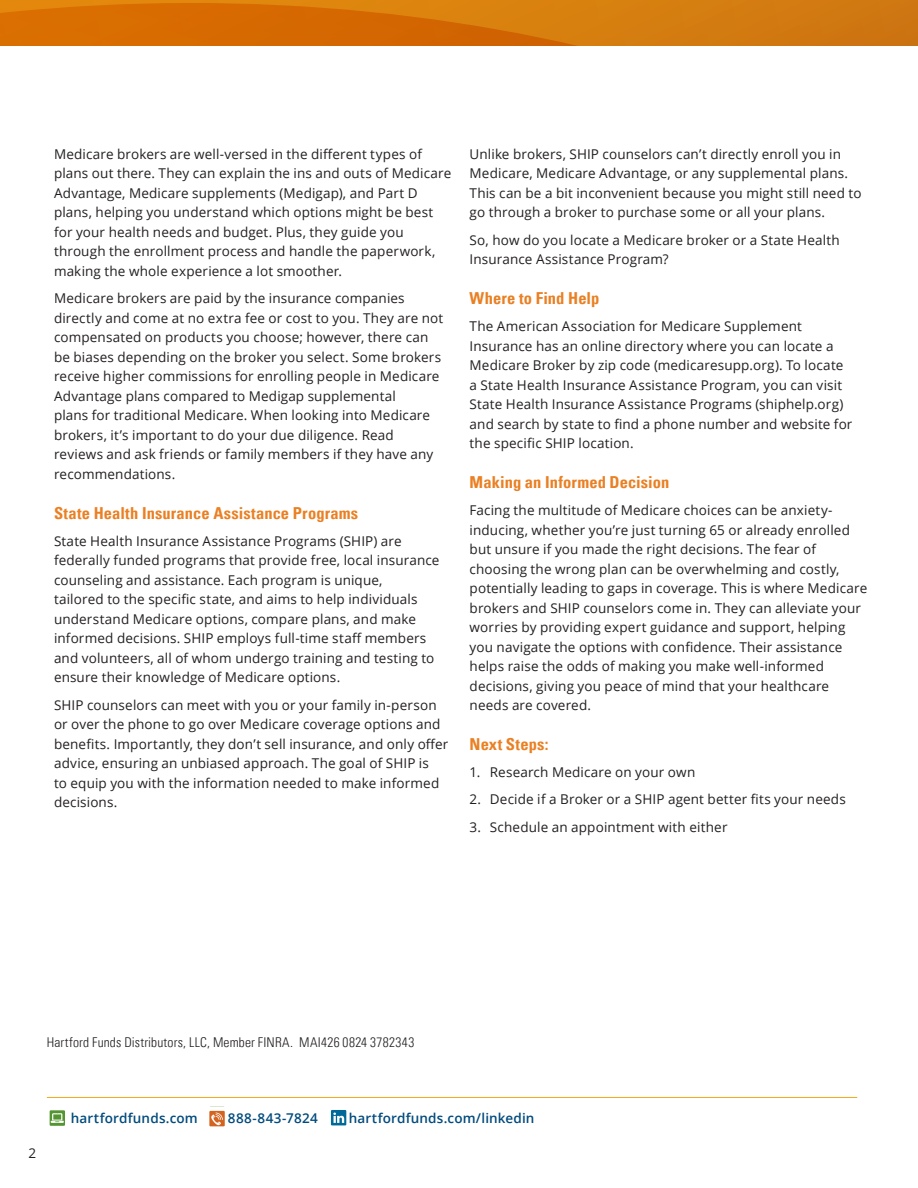
<style>
.page{position:relative;width:918px;height:1188px;background:#fff}
.page>*{position:absolute;margin:0;border:0;box-sizing:border-box;transform-origin:0 0}
.subhead2{font:700 condensed 16.5px "Univers LT Pro";letter-spacing:.005em;color:#ea8023}
.body_don{font:13.5px/19.5px "Open Sans";letter-spacing:.01em;color:#231f20}
.body_don-2{font:300 condensed 13.5px "Univers LT Pro";letter-spacing:.015em;color:#231f20}
.t1{font:600 13.5px "Open Sans";letter-spacing:.015em;color:#004b7d}
</style>
<div class="page">
<svg style="left:0;top:0;width:918px;height:45px;background:#d57409"></svg>
<hr style="left:47px;top:1097px;width:810px;height:1px;background:#f4a81c">
<div style="left:50px;top:1110px;width:15px;height:16px;background:#549532"></div>
<svg style="left:51px;top:1113px;width:13px;height:10px"></svg>
<div style="left:209px;top:1111px;width:16px;height:15px;background:#d4631f"></div>
<svg style="left:211px;top:1113px;width:12px;height:13px"></svg>
<div style="left:331px;top:1110px;width:15px;height:15px;background:#006998"></div>
<svg style="left:333px;top:1113px;width:11px;height:10px"></svg>
<p class="body_don" style="left:54px;top:144px;width:399px">Medicare brokers are well-versed in the different types of plans out there. They can explain the ins and outs of Medicare Advantage, Medicare supplements (Medigap), and Part D plans, helping you understand which options might be best for your health needs and budget. Plus, they guide you through the enrollment process and handle the paperwork, making the whole experience a lot smoother.</p>
<p class="body_don" style="left:54px;top:288px;width:391px">Medicare brokers are paid by the insurance companies directly and come at no extra fee or cost to you. They are not compensated on products you choose; however, there can be biases depending on the broker you select. Some brokers receive higher commissions for enrolling people in Medicare Advantage plans compared to Medigap supplemental<br>plans for traditional Medicare. When looking into Medicare brokers, it’s important to do your due diligence. Read reviews and ask friends or family members if they have any recommendations.</p>
<h2 class="subhead2" style="left:54px;top:503px;width:306px">State Health Insurance Assistance Programs</h2>
<p class="body_don" style="left:54px;top:531px;width:387px">State Health Insurance Assistance Programs (SHIP) are federally funded programs that provide free, local insurance counseling and assistance. Each program is unique,<br>tailored to the specific state, and aims to help individuals understand Medicare options, compare plans, and make informed decisions. SHIP employs full-time staff members and volunteers, all of whom undergo training and testing to ensure their knowledge of Medicare options.</p>
<p class="body_don" style="left:54px;top:695px;width:396px">SHIP counselors can meet with you or your family in-person or over the phone to go over Medicare coverage options and benefits. Importantly, they don’t sell insurance, and only offer advice, ensuring an unbiased approach. The goal of SHIP is<br>to equip you with the information needed to make informed decisions.</p>
<p class="body_don" style="left:470px;top:144px;width:393px">Unlike brokers, SHIP counselors can’t directly enroll you in Medicare, Medicare Advantage, or any supplemental plans.<br>This can be a bit inconvenient because you might still need to go through a broker to purchase some or all your plans.</p>
<p class="body_don" style="left:470px;top:230px;width:372px">So, how do you locate a Medicare broker or a State Health<br>Insurance Assistance Program?</p>
<h2 class="subhead2" style="left:470px;top:288px;width:131px">Where to Find Help</h2>
<p class="body_don" style="left:470px;top:316px;width:384px">The American Association for Medicare Supplement Insurance has an online directory where you can locate a Medicare Broker by zip code (medicaresupp.org). To locate a State Health Insurance Assistance Program, you can visit State Health Insurance Assistance Programs (shiphelp.org) and search by state to find a phone number and website for the specific SHIP location.</p>
<h2 class="subhead2" style="left:470px;top:472px;width:201px">Making an Informed Decision</h2>
<p class="body_don" style="left:470px;top:500px;width:399px">Facing the multitude of Medicare choices can be anxiety&shy;inducing, whether you’re just turning 65 or already enrolled but unsure if you made the right decisions. The fear of choosing the wrong plan can be overwhelming and costly, potentially leading to gaps in coverage. This is where Medicare brokers and SHIP counselors come in. They can alleviate your worries by providing expert guidance and support, helping you navigate the options with confidence. Their assistance helps raise the odds of making you make well-informed decisions, giving you peace of mind that your healthcare needs are covered.</p>
<h2 class="subhead2" style="left:470px;top:734px;width:80px">Next Steps:</h2>
<p class="body_don" style="left:470px;top:762px;width:227px">1. Research Medicare on your own</p>
<p class="body_don" style="left:470px;top:789px;width:378px">2. Decide if a Broker or a SHIP agent better fits your needs</p>
<p class="body_don" style="left:470px;top:817px;width:259px">3. Schedule an appointment with either</p>
<p class="body_don-2" style="left:47px;top:1033px;width:369px">Hartford Funds Distributors, LLC, Member FINRA. MAI426 0824 3782343</p>
<p class="body_don" style="left:28px;top:1143px;width:9px">2</p>
<p class="t1" style="left:71px;top:1109px;width:128px">hartfordfunds.com</p>
<p class="t1" style="left:228px;top:1109px;width:91px">888-843-7824</p>
<p class="t1" style="left:349px;top:1109px;width:187px">hartfordfunds.com/linkedin</p>
</div>
